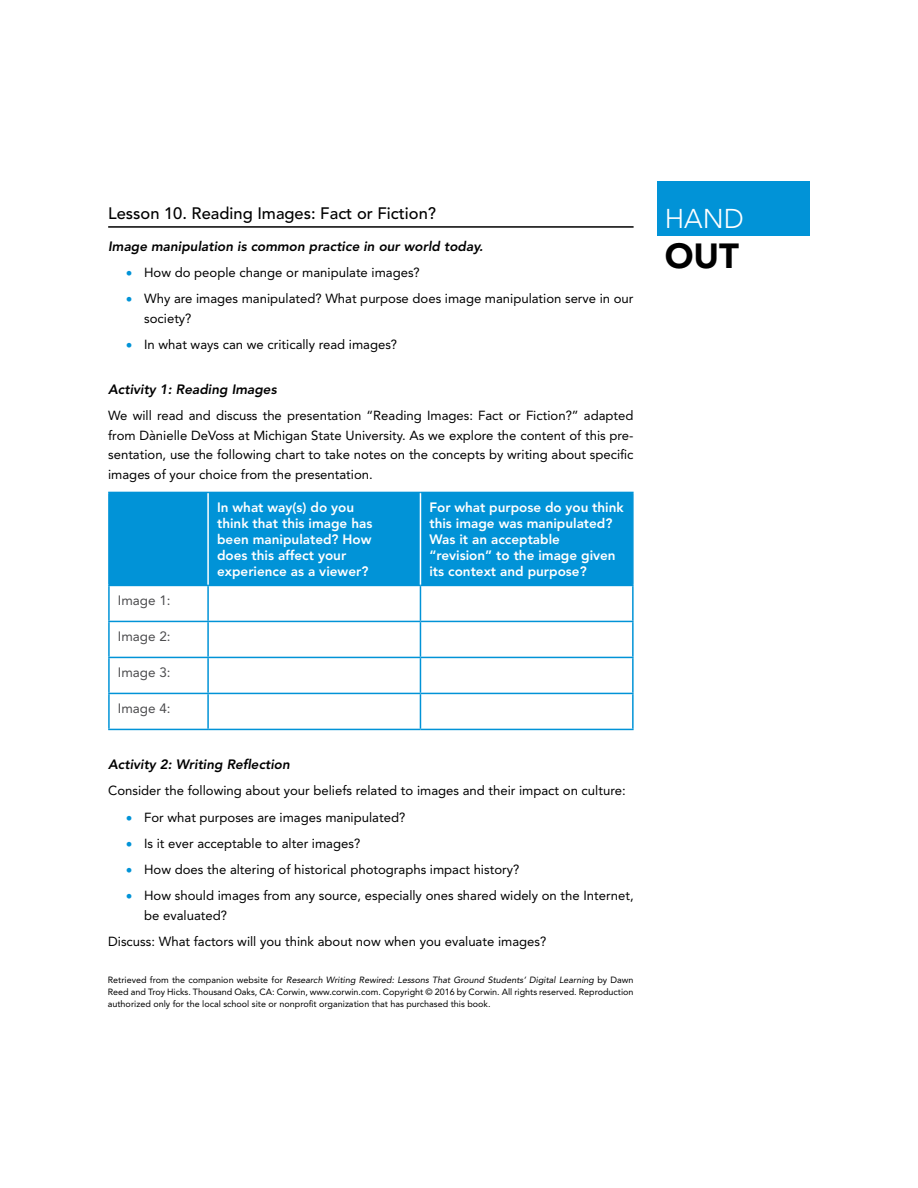
<style>
.page{position:relative;width:918px;height:1188px;background:#fff}
.page>*{position:absolute;margin:0;border:0;box-sizing:border-box;transform-origin:0 0}
.t1{font:900 34.65px "Avenir LT Std";color:#000}
.t2{font:300 27px "Avenir LT Std";color:#fff}
.t3{font:500 16.5px "Avenir LT Std";color:#000}
.t4{font:800 13.5px/16.2px "Avenir LT Std";color:#fff}
.t5{font:italic 800 13.5px "Avenir LT Std";color:#000}
.t6{font:13.5px "Avenir LT Std";color:#4d4d4f}
.t7{font:13.2px/19.5px "Avenir LT Std";color:#000}
.t8{font:9px/12px "Avenir LT Std";color:#000;text-align:justify}
.s1{color:#0193d7}
.s2{font-style:italic}
</style>
<div class="page">
<div style="left:657px;top:181px;width:153px;height:55px;background:#0193d7"></div>
<hr style="left:108px;top:226px;width:526px;height:2px;background:#000">
<div style="left:110px;top:493px;width:522px;height:92px;background:#0193d7"></div>
<svg style="left:110px;top:586px;width:522px;height:143px"></svg>
<hr style="left:108px;top:492px;width:100px;height:1px;background:#0193d7">
<hr style="left:108px;top:493px;width:2px;height:92px;background:#0193d7">
<hr style="left:208px;top:492px;width:212px;height:1px;background:#0193d7">
<hr style="left:420px;top:492px;width:214px;height:1px;background:#0193d7">
<hr style="left:632px;top:493px;width:2px;height:92px;background:#0193d7">
<hr style="left:108px;top:585px;width:100px;height:1px;background:#0193d7">
<hr style="left:108px;top:586px;width:2px;height:35px;background:#0193d7">
<hr style="left:208px;top:585px;width:212px;height:1px;background:#0193d7">
<hr style="left:207px;top:586px;width:2px;height:35px;background:#0193d7">
<hr style="left:420px;top:585px;width:214px;height:1px;background:#0193d7">
<hr style="left:420px;top:586px;width:1px;height:35px;background:#0193d7">
<hr style="left:632px;top:586px;width:2px;height:35px;background:#0193d7">
<hr style="left:108px;top:621px;width:100px;height:1px;background:#0193d7">
<hr style="left:108px;top:622px;width:2px;height:35px;background:#0193d7">
<hr style="left:208px;top:621px;width:212px;height:1px;background:#0193d7">
<hr style="left:207px;top:622px;width:2px;height:35px;background:#0193d7">
<hr style="left:420px;top:621px;width:214px;height:1px;background:#0193d7">
<hr style="left:420px;top:622px;width:1px;height:35px;background:#0193d7">
<hr style="left:632px;top:622px;width:2px;height:35px;background:#0193d7">
<hr style="left:108px;top:657px;width:100px;height:1px;background:#0193d7">
<hr style="left:108px;top:658px;width:2px;height:35px;background:#0193d7">
<hr style="left:208px;top:657px;width:212px;height:1px;background:#0193d7">
<hr style="left:207px;top:658px;width:2px;height:35px;background:#0193d7">
<hr style="left:420px;top:657px;width:214px;height:1px;background:#0193d7">
<hr style="left:420px;top:658px;width:1px;height:35px;background:#0193d7">
<hr style="left:632px;top:658px;width:2px;height:35px;background:#0193d7">
<hr style="left:108px;top:693px;width:100px;height:1px;background:#0193d7">
<hr style="left:108px;top:694px;width:2px;height:35px;background:#0193d7">
<hr style="left:208px;top:693px;width:212px;height:1px;background:#0193d7">
<hr style="left:207px;top:694px;width:2px;height:35px;background:#0193d7">
<hr style="left:420px;top:693px;width:214px;height:1px;background:#0193d7">
<hr style="left:420px;top:694px;width:1px;height:35px;background:#0193d7">
<hr style="left:632px;top:694px;width:2px;height:35px;background:#0193d7">
<hr style="left:108px;top:729px;width:100px;height:1px;background:#0193d7">
<hr style="left:208px;top:729px;width:212px;height:1px;background:#0193d7">
<hr style="left:420px;top:729px;width:214px;height:1px;background:#0193d7">
<hr style="left:207px;top:493px;width:2px;height:92px;background:#fff">
<hr style="left:420px;top:493px;width:1px;height:92px;background:#fff">
<p class="t3" style="left:108px;top:204px;width:329px">Lesson 10. Reading Images: Fact or Fiction?</p>
<p class="t5" style="left:108px;top:238px;width:376px">Image manipulation is common practice in our world today.</p>
<p class="t7" style="left:126px;top:263px;width:295px"><span class="s1">•</span> How do people change or manipulate images?</p>
<p class="t7" style="left:144px;top:289px;width:491px;text-indent:-18px"><span class="s1">•</span> Why are images manipulated? What purpose does image manipulation serve in our society?</p>
<p class="t7" style="left:126px;top:335px;width:273px"><span class="s1">•</span> In what ways can we critically read images?</p>
<p class="t5" style="left:108px;top:382px;width:170px">Activity 1: Reading Images</p>
<p class="t7" style="left:108px;top:406px;width:527px;text-align:justify">We will read and discuss the presentation “Reading Images: Fact or Fiction?” adapted from Dànielle DeVoss at Michigan State University. As we explore the content of this pre&shy;sentation, use the following chart to take notes on the concepts by writing about specific images of your choice from the presentation.</p>
<p class="t4" style="left:217px;top:499px;width:157px">In what way(s) do you think that this image has been manipulated? How does this affect your experience as a viewer?</p>
<p class="t4" style="left:429px;top:499px;width:196px">For what purpose do you think this image was manipulated?<br>Was it an acceptable “revision” to the image given its context and purpose?</p>
<p class="t6" style="left:118px;top:592px;width:54px">Image 1:</p>
<p class="t6" style="left:118px;top:628px;width:54px">Image 2:</p>
<p class="t6" style="left:118px;top:664px;width:54px">Image 3:</p>
<p class="t6" style="left:118px;top:700px;width:54px">Image 4:</p>
<p class="t5" style="left:108px;top:757px;width:183px">Activity 2: Writing Reflection</p>
<p class="t7" style="left:108px;top:781px;width:519px">Consider the following about your beliefs related to images and their impact on culture:</p>
<p class="t7" style="left:126px;top:807px;width:281px"><span class="s1">•</span> For what purposes are images manipulated?</p>
<p class="t7" style="left:126px;top:834px;width:236px"><span class="s1">•</span> Is it ever acceptable to alter images?</p>
<p class="t7" style="left:126px;top:860px;width:395px"><span class="s1">•</span> How does the altering of historical photographs impact history?</p>
<p class="t7" style="left:144px;top:886px;width:491px;text-indent:-18px"><span class="s1">•</span> How should images from any source, especially ones shared widely on the Internet, be evaluated?</p>
<p class="t7" style="left:108px;top:932px;width:440px">Discuss: What factors will you think about now when you evaluate images?</p>
<p class="t8" style="left:108px;top:974px;width:527px">Retrieved from the companion website for <span class="s2">Research Writing Rewired: Lessons That Ground Students’ Digital Learning</span> by Dawn Reed and Troy Hicks. Thousand Oaks, CA: Corwin, www.corwin.com. Copyright © 2016 by Corwin. All rights reserved. Reproduction authorized only for the local school site or nonprofit organization that has purchased this book.</p>
<h2 class="t2" style="left:665px;top:203px;width:81px">HAND</h2>
<h1 class="t1" style="left:665px;top:235px;width:76px">OUT</h1>
</div>
